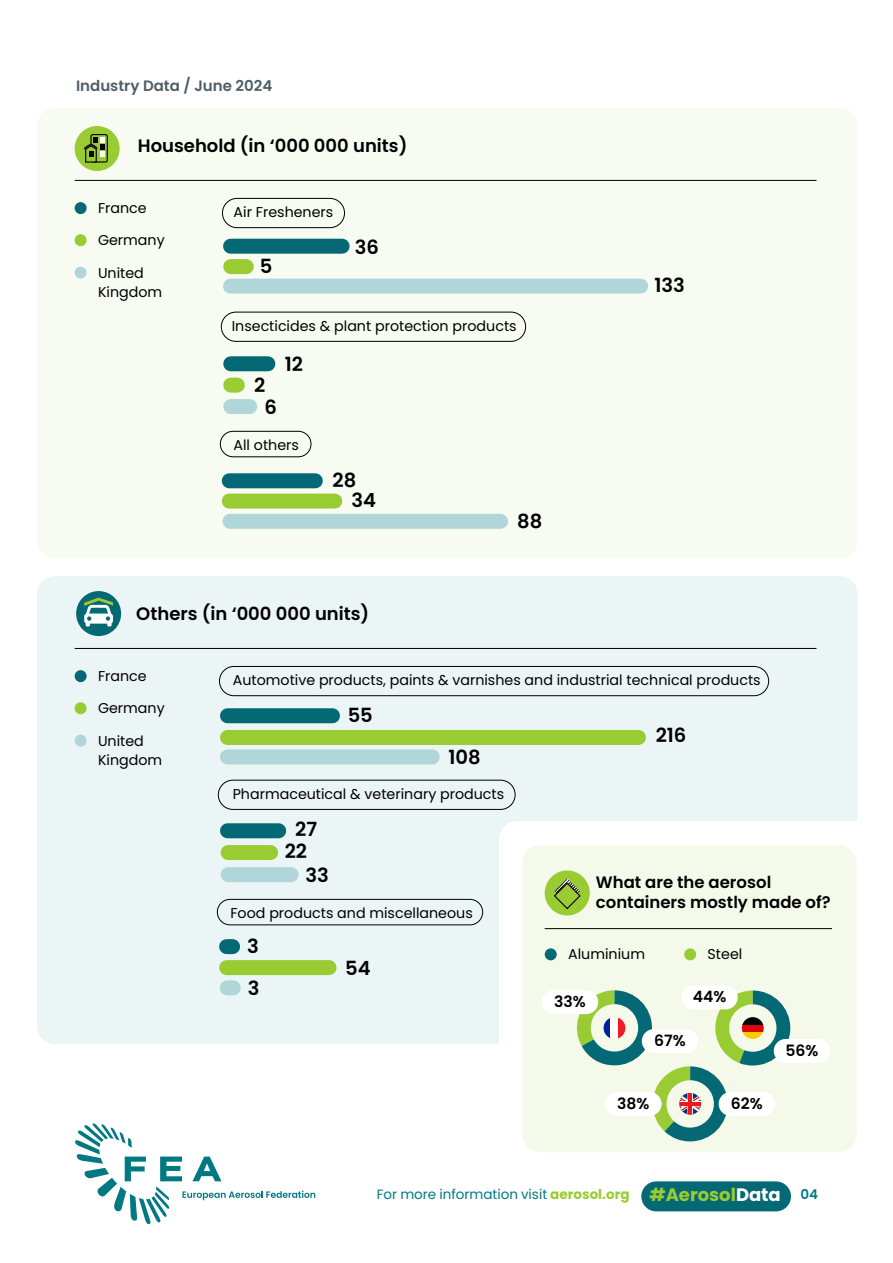
<style>
.page{position:relative;width:893px;height:1263px;background:#fff}
.page>*{position:absolute;margin:0;border:0;box-sizing:border-box;transform-origin:0 0}
.t1{font:600 19.5px/22.2px "Poppins";color:#000;text-align:center}
.t2{font:600 18px "Poppins";color:#000}
.t3{font:600 16.5px/19.8px "Poppins";color:#000}
.t4{font:600 15.6px "Poppins";color:#000}
.t5{font:600 15px "Poppins";color:#4d5e69}
.t6{font:14.25px/19.5px "Poppins";color:#000}
.t7{font:13.5px "Poppins";color:#007983}
.s1{font-weight:700;color:#9c3}
.s2{font-weight:700;font-size:18px;color:#9c3}
.s3{font-weight:700;font-size:18px;color:#fff}
.s4{font-weight:600}
</style>
<div class="page">
<div style="left:37px;top:108px;width:820px;height:450px;background:#f8fbf2;border-radius:18px"></div>
<hr style="left:75px;top:180px;width:741px;height:1px;background:#000">
<div style="left:75px;top:202px;width:12px;height:12px;background:#046875;border-radius:50%"></div>
<div style="left:75px;top:234px;width:12px;height:12px;background:#9c3;border-radius:50%"></div>
<div style="left:75px;top:267px;width:12px;height:12px;background:#b1d6d9;border-radius:50%"></div>
<div style="left:37px;top:576px;width:820px;height:468px;background:#ecf5f5;border-radius:18px"></div>
<hr style="left:75px;top:648px;width:741px;height:1px;background:#000">
<div style="left:75px;top:670px;width:12px;height:12px;background:#046875;border-radius:50%"></div>
<div style="left:75px;top:702px;width:12px;height:12px;background:#9c3;border-radius:50%"></div>
<div style="left:75px;top:735px;width:12px;height:12px;background:#b1d6d9;border-radius:50%"></div>
<div style="left:220px;top:431px;width:91px;height:26px;border:1px solid #000;border-radius:13px"></div>
<div style="left:221px;top:312px;width:305px;height:30px;border:1px solid #000;border-radius:15px"></div>
<div style="left:222px;top:198px;width:123px;height:30px;border:1px solid #000;border-radius:15px"></div>
<div style="left:230px;top:279px;width:411px;height:15px;background:#b1d6d9"></div>
<div style="left:230px;top:514px;width:271px;height:15px;background:#b1d6d9"></div>
<div style="left:231px;top:239px;width:111px;height:15px;background:#046875"></div>
<div style="left:229px;top:494px;width:106px;height:15px;background:#9c3"></div>
<div style="left:229px;top:473px;width:86px;height:15px;background:#046875"></div>
<div style="left:231px;top:356px;width:37px;height:15px;background:#046875"></div>
<div style="left:231px;top:399px;width:19px;height:15px;background:#b1d6d9"></div>
<div style="left:231px;top:259px;width:15px;height:15px;background:#9c3"></div>
<div style="left:231px;top:378px;width:6px;height:15px;background:#9c3"></div>
<div style="left:217px;top:899px;width:266px;height:26px;border:1px solid #000;border-radius:13px"></div>
<div style="left:218px;top:780px;width:297px;height:30px;border:1px solid #000;border-radius:15px"></div>
<div style="left:219px;top:666px;width:550px;height:30px;border:1px solid #000;border-radius:15px"></div>
<div style="left:227px;top:730px;width:411px;height:15px;background:#9c3"></div>
<div style="left:227px;top:749px;width:205px;height:15px;background:#b1d6d9"></div>
<div style="left:227px;top:708px;width:105px;height:15px;background:#046875"></div>
<div style="left:227px;top:960px;width:102px;height:15px;background:#9c3"></div>
<div style="left:228px;top:867px;width:63px;height:15px;background:#b1d6d9"></div>
<div style="left:227px;top:823px;width:52px;height:15px;background:#046875"></div>
<div style="left:228px;top:845px;width:43px;height:15px;background:#9c3"></div>
<div style="left:227px;top:939px;width:6px;height:15px;background:#046875"></div>
<div style="left:227px;top:980px;width:6px;height:15px;background:#b1d6d9"></div>
<div style="left:499px;top:821px;width:394px;height:286px;background:#fff;border-radius:18px"></div>
<div style="left:522px;top:845px;width:335px;height:307px;background:#f4f9ea;border-radius:18px"></div>
<hr style="left:545px;top:928px;width:287px;height:1px;background:#000">
<div style="left:545px;top:948px;width:12px;height:12px;background:#046875;border-radius:50%"></div>
<div style="left:684px;top:948px;width:12px;height:12px;background:#9c3;border-radius:50%"></div>
<div style="left:542px;top:990px;width:56px;height:24px;background:#fff;border-radius:12px"></div>
<div style="left:681px;top:985px;width:57px;height:24px;background:#fff;border-radius:12px"></div>
<div style="left:774px;top:1039px;width:56px;height:24px;background:#fff;border-radius:12px"></div>
<svg style="left:577px;top:990px;width:213px;height:151px"></svg>
<div style="left:605px;top:1092px;width:57px;height:24px;background:#fff;border-radius:12px"></div>
<div style="left:719px;top:1092px;width:56px;height:24px;background:#fff;border-radius:12px"></div>
<div style="left:75px;top:126px;width:45px;height:45px;background:#9c3;border-radius:50%"></div>
<div style="left:90px;top:134px;width:18px;height:29px;border:1px solid #000;border-radius:2px"></div>
<svg style="left:84px;top:138px;width:21px;height:25px"></svg>
<div style="left:545px;top:870px;width:45px;height:45px;background:#9c3;border-radius:50%"></div>
<svg style="left:554px;top:878px;width:27px;height:32px"></svg>
<div style="left:76px;top:591px;width:45px;height:45px;background:#046875;border-radius:50%"></div>
<svg style="left:84px;top:598px;width:29px;height:28px"></svg>
<div style="left:641px;top:1181px;width:150px;height:30px;background:#046875;border-radius:15px"></div>
<svg style="left:75px;top:1123px;width:240px;height:101px"></svg>
<p class="t5" style="left:76px;top:77px;width:198px">Industry Data / June 2024</p>
<p class="t2" style="left:138px;top:135px;width:271px">Household (in ‘000 000 units)</p>
<p class="t6" style="left:98px;top:198px;width:50px">France</p>
<p class="t6" style="left:98px;top:230px;width:68px">Germany</p>
<p class="t6" style="left:98px;top:263px;width:66px">United<br>Kingdom</p>
<p class="t6" style="left:234px;top:202px;width:101px">Air Fresheners</p>
<h1 class="t1" style="left:260px;top:255px;width:14px">5</h1>
<h1 class="t1" style="left:355px;top:236px;width:26px">36</h1>
<p class="t6" style="left:232px;top:316px;width:286px">Insecticides &amp; plant protection products</p>
<h1 class="t1" style="left:254px;top:374px;width:24px">2<br>6</h1>
<h1 class="t1" style="left:285px;top:353px;width:20px">12</h1>
<p class="t6" style="left:233px;top:435px;width:67px">All others</p>
<h1 class="t1" style="left:352px;top:470px;width:26px;line-height:19.8px;text-align:left;text-indent:-19px">28<br>34</h1>
<h1 class="t1" style="left:517px;top:510px;width:27px">88</h1>
<p class="t2" style="left:136px;top:603px;width:235px">Others (in ‘000 000 units)</p>
<h1 class="t1" style="left:654px;top:274px;width:32px">133</h1>
<p class="t6" style="left:98px;top:666px;width:50px">France</p>
<p class="t6" style="left:98px;top:698px;width:68px">Germany</p>
<p class="t6" style="left:98px;top:731px;width:66px">United<br>Kingdom</p>
<p class="t6" style="left:233px;top:670px;width:529px">Automotive products, paints &amp; varnishes and industrial technical products</p>
<h1 class="t1" style="left:348px;top:704px;width:27px">55</h1>
<h1 class="t1" style="left:656px;top:724px;width:32px">216</h1>
<h1 class="t1" style="left:449px;top:746px;width:34px">108</h1>
<p class="t6" style="left:233px;top:784px;width:273px">Pharmaceutical &amp; veterinary products</p>
<h1 class="t1" style="left:295px;top:818px;width:23px">27</h1>
<h1 class="t1" style="left:285px;top:840px;width:24px">22</h1>
<h1 class="t1" style="left:306px;top:864px;width:25px">33</h1>
<p class="t6" style="left:230px;top:903px;width:244px">Food products and miscellaneous</p>
<h1 class="t1" style="left:247px;top:935px;width:13px">3</h1>
<h1 class="t1" style="left:248px;top:977px;width:13px">3</h1>
<h1 class="t1" style="left:345px;top:957px;width:27px">54</h1>
<p class="t3" style="left:596px;top:872px;width:236px">What are the aerosol containers mostly made of?</p>
<p class="t6" style="left:568px;top:944px;width:78px">Aluminium</p>
<p class="t6" style="left:708px;top:944px;width:36px">Steel</p>
<p class="t4" style="left:554px;top:992px;width:33px">33%</p>
<p class="t4" style="left:654px;top:1031px;width:33px">67%</p>
<p class="t4" style="left:693px;top:987px;width:35px">44%</p>
<p class="t4" style="left:785px;top:1041px;width:34px">56%</p>
<p class="t4" style="left:617px;top:1094px;width:34px">38%</p>
<p class="t4" style="left:731px;top:1094px;width:33px">62%</p>
<p class="t7" style="left:377px;top:1187px;width:443px">For more information visit <span class="s1">aerosol.org</span> <span class="s2">#Aerosol</span><span class="s3">Data</span> <span class="s4">04</span></p>
</div>
